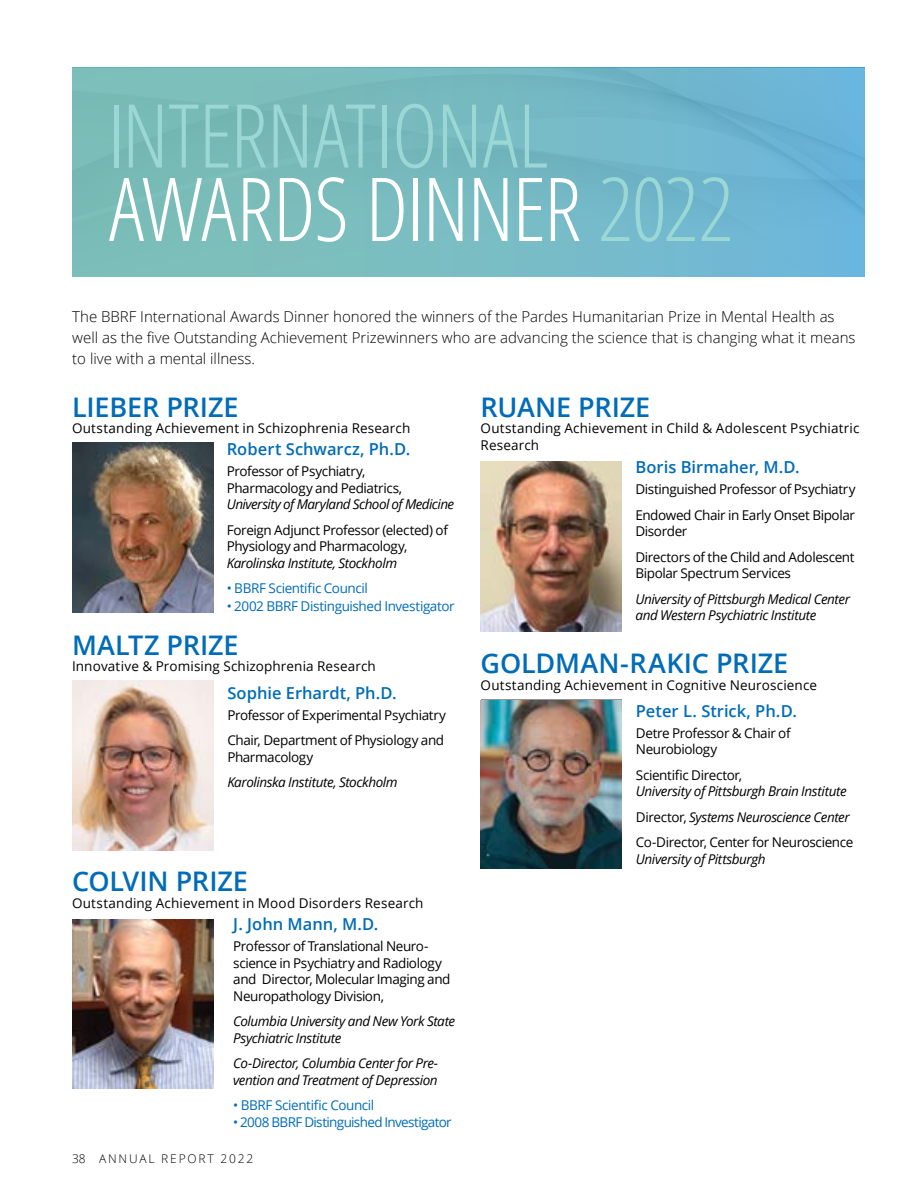
<style>
.page{position:relative;width:918px;height:1188px;background:#fff}
.page>*{position:absolute;margin:0;border:0;box-sizing:border-box;transform-origin:0 0}
.t1{font:300 condensed 88.2px/73.5px "Open Sans";letter-spacing:-.02em;color:#9bd7d4}
.t2{font:600 27px "Open Sans";letter-spacing:-.005em;color:#006cb7}
.t3{font:600 16.5px "Open Sans";color:#006cb7}
.t4{font:300 15px/21px "Open Sans";color:#000}
.t5{font:13.5px/16.5px "Open Sans";letter-spacing:-.025em;color:#000}
.t6{font:italic 13.5px/16.5px "Open Sans";letter-spacing:-.03em;color:#000}
.t7{font:13.5px/16.2px "Open Sans";letter-spacing:.01em;color:#000}
.t8{font:13.5px "Open Sans";letter-spacing:-.03em;color:#006cb7}
.t9{font:13.5px "Open Sans";letter-spacing:-.05em;color:#006cb7}
.t10{font:300 12px "Open Sans";letter-spacing:.15em;color:#000}
.s1{color:#fff}
.s2{font-style:normal}
</style>
<div class="page">
<svg style="left:73px;top:68px;width:779px;height:209px;background:#75b9c3"></svg>
<img style="left:72px;top:443px;width:141px;height:170px">
<img style="left:72px;top:681px;width:141px;height:169px">
<img style="left:481px;top:461px;width:141px;height:170px">
<img style="left:481px;top:700px;width:141px;height:168px">
<img style="left:72px;top:920px;width:141px;height:168px">
<h1 class="t1" style="left:107px;top:96px;width:628px">INTERNATIONAL<br><span class="s1">AWARDS DINNER</span> 2022</h1>
<p class="t4" style="left:72px;top:306px;width:785px">The BBRF International Awards Dinner honored the winners of the Pardes Humanitarian Prize in Mental Health as well as the five Outstanding Achievement Prizewinners who are advancing the science that is changing what it means to live with a mental illness.</p>
<h2 class="t2" style="left:72px;top:389px;width:168px">LIEBER PRIZE</h2>
<p class="t7" style="left:72px;top:420px;width:340px">Outstanding Achievement in Schizophrenia Research</p>
<h2 class="t2" style="left:481px;top:389px;width:171px">RUANE PRIZE</h2>
<p class="t7" style="left:481px;top:420px;width:380px">Outstanding Achievement in Child &amp; Adolescent Psychiatric<br>Research</p>
<p class="t3" style="left:227px;top:438px;width:185px">Robert Schwarcz, Ph.D.</p>
<p class="t5" style="left:227px;top:463px;width:177px">Professor of Psychiatry,<br>Pharmacology and Pediatrics,</p>
<p class="t6" style="left:227px;top:496px;width:229px">University of Maryland School of Medicine</p>
<p class="t5" style="left:227px;top:521px;width:223px">Foreign Adjunct Professor (elected) of<br>Physiology and Pharmacology,</p>
<p class="t6" style="left:227px;top:554px;width:172px">Karolinska Institute, Stockholm</p>
<p class="t8" style="left:227px;top:579px;width:143px">• BBRF Scientific Council</p>
<p class="t8" style="left:227px;top:597px;width:229px">• 2002 BBRF Distinguished Investigator</p>
<p class="t3" style="left:635px;top:456px;width:166px">Boris Birmaher, M.D.</p>
<p class="t5" style="left:635px;top:476px;width:222px;line-height:25.5px">Distinguished Professor of Psychiatry<br>Endowed Chair in Early Onset Bipolar</p>
<p class="t5" style="left:635px;top:518px;width:221px;line-height:25.5px">Disorder<br>Directors of the Child and Adolescent</p>
<p class="t5" style="left:635px;top:565px;width:157px">Bipolar Spectrum Services</p>
<p class="t6" style="left:635px;top:590px;width:216px">University of Pittsburgh Medical Center and Western Psychiatric Institute</p>
<h2 class="t2" style="left:481px;top:645px;width:309px">GOLDMAN-RAKIC PRIZE</h2>
<p class="t7" style="left:481px;top:676px;width:338px">Outstanding Achievement in Cognitive Neuroscience</p>
<p class="t3" style="left:636px;top:700px;width:162px">Peter L. Strick, Ph.D.</p>
<p class="t5" style="left:636px;top:724px;width:156px">Detre Professor &amp; Chair of<br>Neurobiology</p>
<p class="t5" style="left:636px;top:766px;width:108px">Scientific Director,</p>
<p class="t6" style="left:636px;top:778px;width:219px;line-height:25.5px">University of Pittsburgh Brain Institute<br><span class="s2">Director,</span> Systems Neuroscience Center<br><span class="s2">Co-Director, Center for Neuroscience</span></p>
<p class="t6" style="left:636px;top:850px;width:131px">University of Pittsburgh</p>
<h2 class="t2" style="left:72px;top:627px;width:168px">MALTZ PRIZE</h2>
<p class="t7" style="left:72px;top:658px;width:305px">Innovative &amp; Promising Schizophrenia Research</p>
<p class="t3" style="left:227px;top:681px;width:171px">Sophie Erhardt, Ph.D.</p>
<p class="t5" style="left:227px;top:702px;width:220px;line-height:25.5px">Professor of Experimental Psychiatry<br>Chair, Department of Physiology and</p>
<p class="t5" style="left:227px;top:748px;width:88px">Pharmacology</p>
<p class="t6" style="left:227px;top:774px;width:172px">Karolinska Institute, Stockholm</p>
<h2 class="t2" style="left:72px;top:863px;width:177px">COLVIN PRIZE</h2>
<p class="t7" style="left:72px;top:894px;width:353px">Outstanding Achievement in Mood Disorders Research</p>
<p class="t3" style="left:233px;top:913px;width:147px">J. John Mann, M.D.</p>
<p class="t5" style="left:233px;top:938px;width:219px">Professor of Translational Neuro&shy;science in Psychiatry and Radiology and Director, Molecular Imaging and Neuropathology Division,</p>
<p class="t6" style="left:233px;top:1013px;width:223px">Columbia University and New York State<br>Psychiatric Institute</p>
<p class="t6" style="left:233px;top:1055px;width:206px">Co-Director, Columbia Center for Pre&shy;vention and Treatment of Depression</p>
<p class="t8" style="left:233px;top:1096px;width:143px">• BBRF Scientific Council</p>
<p class="t9" style="left:233px;top:1113px;width:220px">• 2008 BBRF Distinguished Investigator</p>
<p class="t10" style="left:72px;top:1150px;width:183px">38 ANNUAL REPORT 2022</p>
</div>
